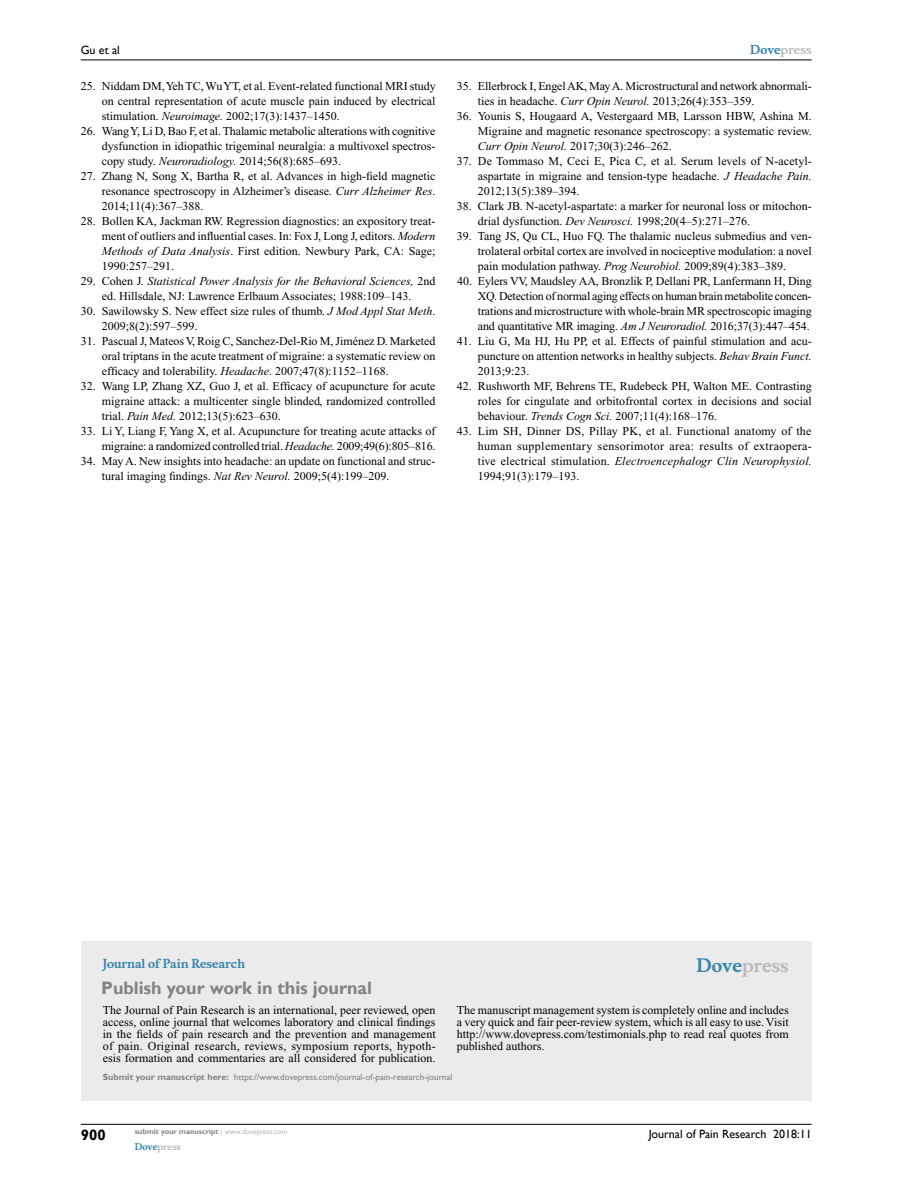
<style>
.page{position:relative;width:918px;height:1188px;background:#fff}
.page>*{position:absolute;margin:0;border:0;box-sizing:border-box;transform-origin:0 0}
.t1{font:700 18px "Gill Sans";color:#808285}
.t2{font:700 18px "Musee";color:#b8babc}
.t3{font:700 15px "Gill Sans";color:#000}
.t4{font:12px/15px "Times New Roman";color:#000;text-align:justify}
.t5{font:12px "Gill Sans";color:#000}
.t6{font:700 12px "Musee";color:#3785ad}
.t7{font:700 12px "Musee";color:#b8babc}
.t8{font:9px "Gill Sans";color:#808285}
.t9{font:700 9px "Musee";color:#b8babc}
.t10{font:700 7.5px "Gill Sans";color:#808285}
.s1{font-style:italic}
.s2{color:#3785ad}
.s3{font-weight:700}
.s4{font-weight:400;color:#b8babc}
</style>
<div class="page">
<div style="left:81px;top:941px;width:731px;height:159px;background:#ebebec"></div>
<hr style="left:81px;top:1124px;width:731px;height:1px;background:#000">
<hr style="left:81px;top:60px;width:731px;height:1px;background:#000">
<p class="t5" style="left:81px;top:43px;width:41px">Gu et al</p>
<p class="t4" style="left:102px;top:79px;width:336px;text-indent:-21px">25. Niddam DM, Yeh TC, Wu YT, et al. Event-related functional MRI study on central representation of acute muscle pain induced by electrical stimulation. <span class="s1">Neuroimage.</span> 2002;17(3):1437–1450.</p>
<p class="t4" style="left:102px;top:124px;width:335px;text-indent:-21px">26. Wang Y, Li D, Bao F, et al. Thalamic metabolic alterations with cognitive dysfunction in idiopathic trigeminal neuralgia: a multivoxel spectros&shy;copy study. <span class="s1">Neuroradiology.</span> 2014;56(8):685–693.</p>
<p class="t4" style="left:102px;top:169px;width:335px;text-indent:-21px">27. Zhang N, Song X, Bartha R, et al. Advances in high-field magnetic resonance spectroscopy in Alzheimer’s disease. <span class="s1">Curr Alzheimer Res</span>.<br>2014;11(4):367–388.</p>
<p class="t4" style="left:102px;top:214px;width:335px;text-indent:-21px">28. Bollen KA, Jackman RW. Regression diagnostics: an expository treat&shy;ment of outliers and influential cases. In: Fox J, Long J, editors. <span class="s1">Modern Methods of Data Analysis</span>. First edition. Newbury Park, CA: Sage; 1990:257–291.</p>
<p class="t4" style="left:81px;top:274px;width:356px;text-align:center">29. Cohen J. <span class="s1">Statistical Power Analysis for the Behavioral Sciences,</span> 2nd ed. Hillsdale, NJ: Lawrence Erlbaum Associates; 1988:109–143.</p>
<p class="t4" style="left:102px;top:304px;width:335px;text-indent:-21px">30. Sawilowsky S. New effect size rules of thumb. <span class="s1">J Mod Appl Stat Meth</span>.<br>2009;8(2):597–599.</p>
<p class="t4" style="left:102px;top:334px;width:335px;text-indent:-21px">31. Pascual J, Mateos V, Roig C, Sanchez-Del-Rio M, Jiménez D. Marketed oral triptans in the acute treatment of migraine: a systematic review on efficacy and tolerability. <span class="s1">Headache</span>. 2007;47(8):1152–1168.</p>
<p class="t4" style="left:102px;top:379px;width:335px;text-indent:-21px">32. Wang LP, Zhang XZ, Guo J, et al. Efficacy of acupuncture for acute migraine attack: a multicenter single blinded, randomized controlled trial. <span class="s1">Pain Med.</span> 2012;13(5):623–630.</p>
<p class="t4" style="left:81px;top:424px;width:356px;text-align:right">33. Li Y, Liang F, Yang X, et al. Acupuncture for treating acute attacks of migraine: a randomized controlled trial. <span class="s1">Headache.</span> 2009;49(6):805–816.</p>
<p class="t4" style="left:102px;top:454px;width:335px;text-indent:-21px">34. May A. New insights into headache: an update on functional and struc&shy;tural imaging findings. <span class="s1">Nat Rev Neurol.</span> 2009;5(4):199–209.</p>
<p class="t7" style="left:750px;top:43px;width:63px"><span class="s2">Dove</span>press</p>
<p class="t4" style="left:478px;top:79px;width:335px;text-indent:-21px">35. Ellerbrock I, Engel AK, May A. Microstructural and network abnormali&shy;ties in headache. <span class="s1">Curr Opin Neurol.</span> 2013;26(4):353–359.</p>
<p class="t4" style="left:478px;top:109px;width:335px;text-indent:-21px">36. Younis S, Hougaard A, Vestergaard MB, Larsson HBW, Ashina M.<br>Migraine and magnetic resonance spectroscopy: a systematic review.<br><span class="s1">Curr Opin Neurol.</span> 2017;30(3):246–262.</p>
<p class="t4" style="left:478px;top:154px;width:336px;text-indent:-21px">37. De Tommaso M, Ceci E, Pica C, et al. Serum levels of N-acetyl&shy;aspartate in migraine and tension-type headache. <span class="s1">J Headache Pain.<br></span>2012;13(5):389–394.</p>
<p class="t4" style="left:478px;top:199px;width:335px;text-indent:-21px">38. Clark JB. N-acetyl-aspartate: a marker for neuronal loss or mitochon&shy;drial dysfunction. <span class="s1">Dev Neurosci.</span> 1998;20(4–5):271–276.</p>
<p class="t4" style="left:478px;top:229px;width:336px;text-indent:-21px">39. Tang JS, Qu CL, Huo FQ. The thalamic nucleus submedius and ven&shy;trolateral orbital cortex are involved in nociceptive modulation: a novel pain modulation pathway. <span class="s1">Prog Neurobiol.</span> 2009;89(4):383–389.</p>
<p class="t4" style="left:478px;top:274px;width:335px;text-indent:-21px">40. Eylers VV, Maudsley AA, Bronzlik P, Dellani PR, Lanfermann H, Ding XQ. Detection of normal aging effects on human brain metabolite concen&shy;trations and microstructure with whole-brain MR spectroscopic imaging and quantitative MR imaging. <span class="s1">Am J Neuroradiol.</span> 2016;37(3):447–454.</p>
<p class="t4" style="left:478px;top:334px;width:335px;text-indent:-21px">41. Liu G, Ma HJ, Hu PP, et al. Effects of painful stimulation and acu&shy;puncture on attention networks in healthy subjects. <span class="s1">Behav Brain Funct.<br></span>2013;9:23.</p>
<p class="t4" style="left:478px;top:379px;width:335px;text-indent:-21px">42. Rushworth MF, Behrens TE, Rudebeck PH, Walton ME. Contrasting roles for cingulate and orbitofrontal cortex in decisions and social behaviour. <span class="s1">Trends Cogn Sci.</span> 2007;11(4):168–176.</p>
<p class="t4" style="left:478px;top:424px;width:335px;text-indent:-21px">43. Lim SH, Dinner DS, Pillay PK, et al. Functional anatomy of the human supplementary sensorimotor area: results of extraopera&shy;tive electrical stimulation. <span class="s1">Electroencephalogr Clin Neurophysiol.<br></span>1994;91(3):179–193.</p>
<p class="t6" style="left:103px;top:956px;width:144px">Journal of Pain Research</p>
<h1 class="t1" style="left:101px;top:977px;width:272px">Publish your work in this journal</h1>
<h1 class="t2" style="left:697px;top:955px;width:94px"><span class="s2">Dove</span>press</h1>
<p class="t4" style="left:103px;top:1004px;width:335px;line-height:12px">The Journal of Pain Research is an international, peer reviewed, open access, online journal that welcomes laboratory and clinical findings in the fields of pain research and the prevention and management of pain. Original research, reviews, symposium reports, hypoth&shy;esis formation and commentaries are all considered for publication.</p>
<p class="t4" style="left:457px;top:1004px;width:334px;line-height:12px">The manuscript management system is completely online and includes a very quick and fair peer-review system, which is all easy to use. Visit http://www.dovepress.com/testimonials.php to read real quotes from published authors.</p>
<p class="t8" style="left:103px;top:1072px;width:351px"><span class="s3">Submit your manuscript here:</span> https://www.dovepress.com/journal-of-pain-research-journal</p>
<p class="t3" style="left:81px;top:1126px;width:26px">900</p>
<p class="t10" style="left:135px;top:1127px;width:154px">submit your manuscript <span class="s4">| www.dovepress.com</span></p>
<p class="t9" style="left:135px;top:1141px;width:48px"><span class="s2">Dove</span>press</p>
<p class="t5" style="left:649px;top:1127px;width:164px">Journal of Pain Research 2018:11</p>
</div>
